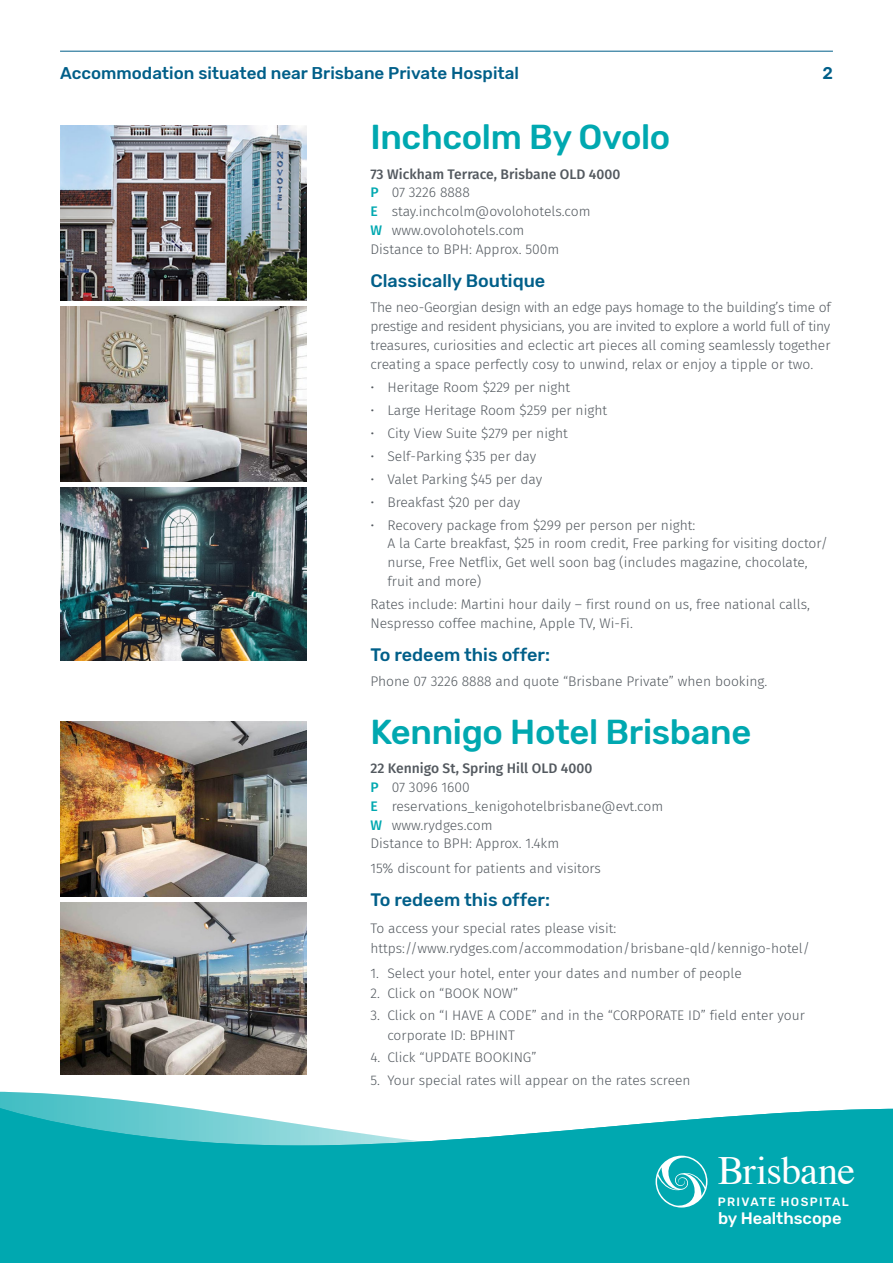
<style>
.page{position:relative;width:893px;height:1263px;background:#fff}
.page>*{position:absolute;margin:0;border:0;box-sizing:border-box;transform-origin:0 0}
.t1{font:40.05px "Times";letter-spacing:-.02em;color:#fff}
.t2{font:500 34.5px "Rubik";letter-spacing:-.01em;color:#00a8b0}
.t3{font:500 18px "Rubik";color:#005f89}
.t4{font:500 16.95px "Rubik";color:#005f89}
.t5{font:500 16.5px "Rubik";color:#fff}
.t6{font:300 13.8px/18.8px "Fira Sans";color:#53595f}
.t7{font:500 12px "Rubik";letter-spacing:.115em;color:#fff}
.s1{font-weight:500}
.s2{font-weight:500;color:#00a8b0}
</style>
<div class="page">
<img style="left:60px;top:721px;width:246px;height:175px">
<img style="left:60px;top:902px;width:246px;height:173px">
<img style="left:60px;top:126px;width:246px;height:175px">
<img style="left:60px;top:306px;width:246px;height:175px">
<img style="left:60px;top:488px;width:246px;height:172px">
<svg style="left:0;top:1092px;width:157px;height:12px"></svg>
<svg style="left:0;top:1104px;width:893px;height:159px;background:#20b3ba"></svg>
<svg style="left:656px;top:1156px;width:51px;height:51px"></svg>
<hr style="left:60px;top:51px;width:773px;height:1px;background:#005f89">
<p class="t4" style="left:60px;top:63px;width:460px">Accommodation situated near Brisbane Private Hospital</p>
<p class="t4" style="left:822px;top:63px;width:12px">2</p>
<h2 class="t2" style="left:370px;top:117px;width:302px">Inchcolm By Ovolo</h2>
<p class="t6" style="left:370px;top:164px;width:251px"><span class="s1">73 Wickham Terrace, Brisbane OLD 4000<br></span><span class="s2">P</span> 07 3226 8888<br><span class="s2">E</span> stay.inchcolm@ovolohotels.com<br><span class="s2">W</span> www.ovolohotels.com<br>Distance to BPH: Approx. 500m</p>
<h3 class="t3" style="left:370px;top:271px;width:176px">Classically Boutique</h3>
<p class="t6" style="left:370px;top:298px;width:462px;text-align:justify">The neo-Georgian design with an edge pays homage to the building’s time of prestige and resident physicians, you are invited to explore a world full of tiny treasures, curiosities and eclectic art pieces all coming seamlessly together creating a space perfectly cosy to unwind, relax or enjoy a tipple or two.</p>
<p class="t6" style="left:370px;top:377px;width:201px">• Heritage Room $229 per night</p>
<p class="t6" style="left:370px;top:400px;width:238px">• Large Heritage Room $259 per night</p>
<p class="t6" style="left:370px;top:423px;width:199px">• City View Suite $279 per night</p>
<p class="t6" style="left:370px;top:446px;width:167px">• Self-Parking $35 per day</p>
<p class="t6" style="left:370px;top:469px;width:173px">• Valet Parking $45 per day</p>
<p class="t6" style="left:370px;top:492px;width:151px">• Breakfast $20 per day</p>
<p class="t6" style="left:387px;top:515px;width:442px;text-indent:-17px">• Recovery package from $299 per person per night:<br>A la Carte breakfast, $25 in room credit, Free parking for visiting doctor/ nurse, Free Netflix, Get well soon bag (includes magazine, chocolate, fruit and more)</p>
<p class="t6" style="left:370px;top:595px;width:441px">Rates include: Martini hour daily – first round on us, free national calls,<br>Nespresso coffee machine, Apple TV, Wi-Fi.</p>
<h3 class="t3" style="left:370px;top:645px;width:181px">To redeem this offer:</h3>
<p class="t6" style="left:370px;top:672px;width:398px">Phone 07 3226 8888 and quote “Brisbane Private” when booking.</p>
<h2 class="t2" style="left:370px;top:712px;width:382px">Kennigo Hotel Brisbane</h2>
<p class="t6" style="left:370px;top:759px;width:294px"><span class="s1">22 Kennigo St, Spring Hill OLD 4000<br></span><span class="s2">P</span> 07 3096 1600<br><span class="s2">E</span> reservations_kenigohotelbrisbane@evt.com<br><span class="s2">W</span> www.rydges.com<br>Distance to BPH: Approx. 1.4km</p>
<p class="t6" style="left:370px;top:858px;width:232px">15% discount for patients and visitors</p>
<h3 class="t3" style="left:370px;top:890px;width:181px">To redeem this offer:</h3>
<p class="t6" style="left:370px;top:918px;width:441px;line-height:20.1px">To access your special rates please visit: https://www.rydges.com/accommodation/brisbane-qld/kennigo-hotel/</p>
<p class="t6" style="left:370px;top:963px;width:373px">1. Select your hotel, enter your dates and number of people</p>
<p class="t6" style="left:370px;top:983px;width:149px">2. Click on “BOOK NOW”</p>
<p class="t6" style="left:387px;top:1005px;width:419px;line-height:20.1px;text-indent:-17px">3. Click on “I HAVE A CODE” and in the “CORPORATE ID” field enter your corporate ID: BPHINT</p>
<p class="t6" style="left:370px;top:1048px;width:168px">4. Click “UPDATE BOOKING”</p>
<p class="t6" style="left:370px;top:1070px;width:322px">5. Your special rates will appear on the rates screen</p>
<h1 class="t1" style="left:718px;top:1133px;width:139px">Brisbane</h1>
<p class="t7" style="left:718px;top:1195px;width:133px">PRIVATE HOSPITAL</p>
<p class="t5" style="left:718px;top:1208px;width:125px">by Healthscope</p>
</div>
